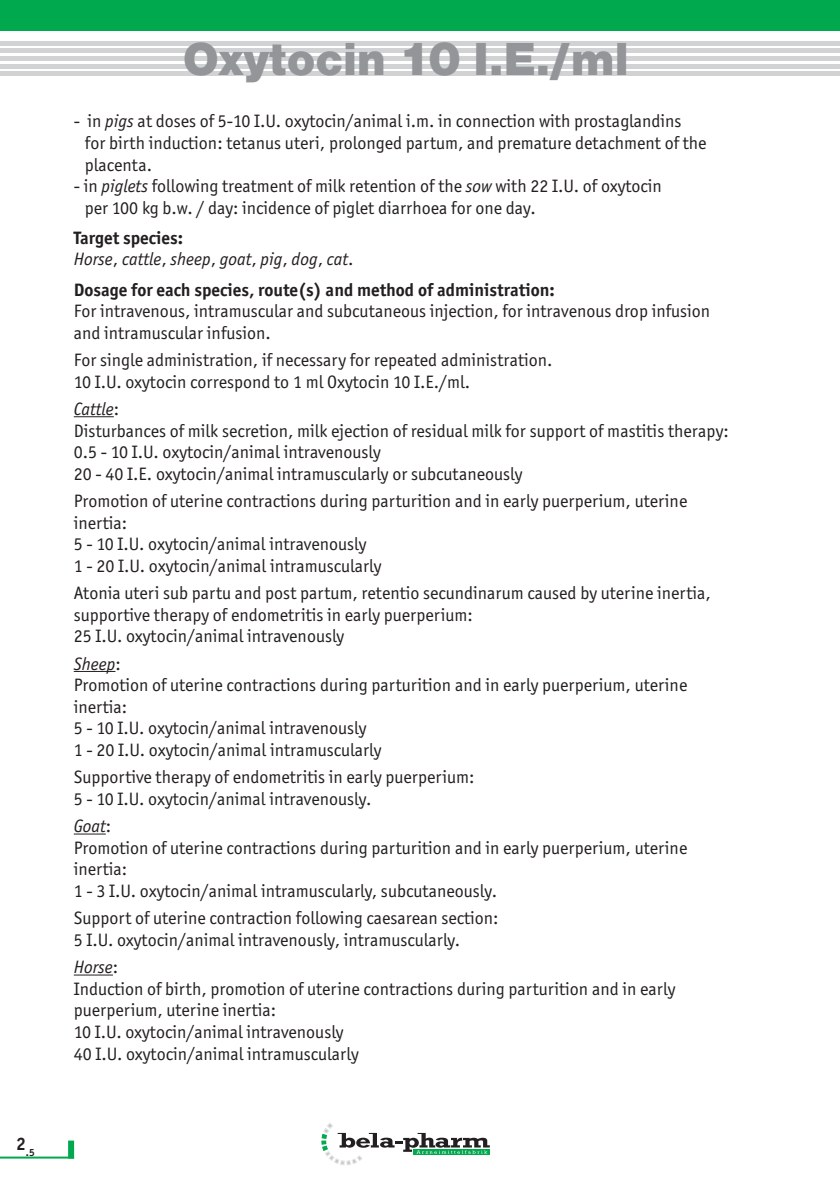
<style>
.page{position:relative;width:840px;height:1191px;background:#fff}
.page>*{position:absolute;margin:0;border:0;box-sizing:border-box;transform-origin:0 0}
.t1{font:48px "Nimbus San D Blac";color:#939598}
.t2{font:18px/21.6px "Officina San Itc T";color:#231f20}
.t3{font:700 18px "Officina San Itc T";color:#231f20}
.t4{font:italic 18px/21.6px "Officina San Itc T";color:#231f20}
.t5{font:700 10.4px "Officina San Itc T";color:#231f20}
.s1{font-style:italic}
.s2{font-weight:700;font-style:normal}
.s3{font-style:normal}
</style>
<div class="page">
<hr style="left:0;top:41px;width:839px;height:4px;background:#d1d2d4">
<hr style="left:0;top:49px;width:839px;height:4px;background:#d1d2d4">
<hr style="left:0;top:56px;width:839px;height:4px;background:#d1d2d4">
<hr style="left:0;top:64px;width:839px;height:4px;background:#d1d2d4">
<hr style="left:0;top:72px;width:839px;height:4px;background:#d1d2d4">
<div style="left:0;top:0;width:839px;height:31px;background:#00a94e"></div>
<svg style="left:321px;top:1123px;width:168px;height:42px"></svg>
<hr style="left:0;top:1156px;width:74px;height:2px;background:#00a94e">
<svg style="left:68px;top:1140px;width:6px;height:17px"></svg>
<hr style="left:74px;top:416px;width:40px;height:1px;background:#231f20">
<hr style="left:74px;top:671px;width:41px;height:1px;background:#231f20">
<hr style="left:74px;top:833px;width:32px;height:1px;background:#231f20">
<hr style="left:74px;top:974px;width:39px;height:1px;background:#231f20">
<p class="t5" style="left:16px;top:1145px;width:20px"><sup>2</sup>.5</p>
<h1 class="t1" style="left:183px;top:31px;width:447px">Oxytocin 10 I.E./ml</h1>
<p class="t2" style="left:85px;top:110px;width:623px;text-indent:-11px">- in <span class="s1">pigs</span> at doses of 5-10 I.U. oxytocin/animal i.m. in connection with prostaglandins<br>for birth induction: tetanus uteri, prolonged partum, and premature detachment of the placenta.</p>
<p class="t2" style="left:85px;top:175px;width:578px;text-indent:-11px">- in <span class="s1">piglets</span> following treatment of milk retention of the <span class="s1">sow</span> with 22 I.U. of oxytocin per 100 kg b.w. / day: incidence of piglet diarrhoea for one day.</p>
<p class="t4" style="left:74px;top:227px;width:281px"><span class="s2">Target species:<br></span>Horse<span class="s3">,</span> cattle<span class="s3">,</span> sheep<span class="s3">,</span> goat<span class="s3">,</span> pig<span class="s3">,</span> dog<span class="s3">,</span> cat<span class="s3">.</span></p>
<p class="t3" style="left:74px;top:278px;width:482px">Dosage for each species, route(s) and method of administration:</p>
<p class="t2" style="left:74px;top:300px;width:637px">For intravenous, intramuscular and subcutaneous injection, for intravenous drop infusion and intramuscular infusion.</p>
<p class="t2" style="left:74px;top:349px;width:480px">For single administration, if necessary for repeated administration.<br>10 I.U. oxytocin correspond to 1 ml Oxytocin 10 I.E./ml.</p>
<p class="t2" style="left:74px;top:398px;width:656px"><span class="s1">Cattle</span>:<br>Disturbances of milk secretion, milk ejection of residual milk for support of mastitis therapy:<br>0.5 - 10 I.U. oxytocin/animal intravenously<br>20 - 40 I.E. oxytocin/animal intramuscularly or subcutaneously</p>
<p class="t2" style="left:74px;top:490px;width:614px">Promotion of uterine contractions during parturition and in early puerperium, uterine inertia:<br>5 - 10 I.U. oxytocin/animal intravenously<br>1 - 20 I.U. oxytocin/animal intramuscularly</p>
<p class="t2" style="left:74px;top:582px;width:638px">Atonia uteri sub partu and post partum, retentio secundinarum caused by uterine inertia, supportive therapy of endometritis in early puerperium:<br>25 I.U. oxytocin/animal intravenously</p>
<p class="t2" style="left:74px;top:652px;width:614px"><span class="s1">Sheep</span>:<br>Promotion of uterine contractions during parturition and in early puerperium, uterine inertia:<br>5 - 10 I.U. oxytocin/animal intravenously<br>1 - 20 I.U. oxytocin/animal intramuscularly</p>
<p class="t2" style="left:74px;top:766px;width:402px">Supportive therapy of endometritis in early puerperium:<br>5 - 10 I.U. oxytocin/animal intravenously.</p>
<p class="t2" style="left:74px;top:815px;width:614px"><span class="s1">Goat</span>:<br>Promotion of uterine contractions during parturition and in early puerperium, uterine inertia:<br>1 - 3 I.U. oxytocin/animal intramuscularly, subcutaneously.</p>
<p class="t2" style="left:74px;top:907px;width:426px">Support of uterine contraction following caesarean section:<br>5 I.U. oxytocin/animal intravenously, intramuscularly.</p>
<p class="t2" style="left:74px;top:956px;width:602px"><span class="s1">Horse</span>:<br>Induction of birth, promotion of uterine contractions during parturition and in early puerperium, uterine inertia:<br>10 I.U. oxytocin/animal intravenously<br>40 I.U. oxytocin/animal intramuscularly</p>
</div>
